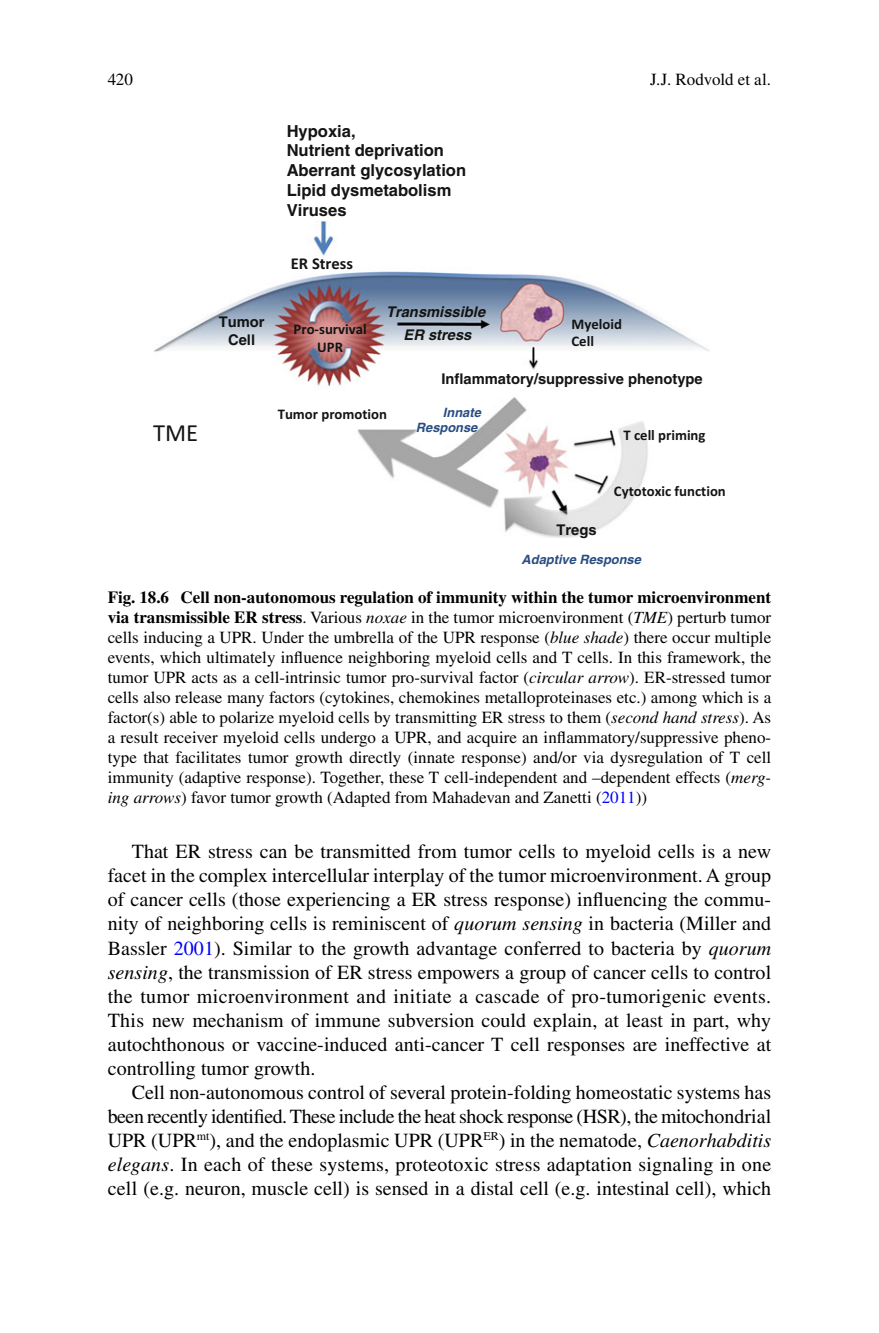
<style>
.page{position:relative;width:879px;height:1333px;background:#fff}
.page>*{position:absolute;margin:0;border:0;box-sizing:border-box;transform-origin:0 0}
.t1{font:24.6px "Kjdsfq Jsbfsf Calibri";color:#131413}
.t2{font:20px/24px "Kbtvpl Kkdfmk Times";color:#000;text-align:justify}
.t3{font:17px/20px "Kbtvpl Kkdfmk Times";color:#000;text-align:justify}
.t4{font:700 17px "Vstcmr Yqmgvb Times";color:#000}
.t5{font:700 16.6px/19.8px "Fjyqjk Nhhcjf Helvetica";color:#131413}
.t6{font:700 16.6px "Ksrqpk Bwjcmw Calibri";color:#131413}
.t7{font:700 14.8px/17.6px "Ksrqpk Bwjcmw Calibri";color:#131413}
.t8{font:700 14.8px/17.6px "Fjyqjk Nhhcjf Helvetica";color:#131413;text-align:center}
.t9{font:italic 700 14.8px/23.2px "Hvmyxc Plsqkw Helvetica";color:#131413;text-align:center}
.t10{font:italic 700 12.8px/15.4px "Hvmyxc Plsqkw Helvetica";color:#284d81;text-align:right}
.s1{font-family:"Vstcmr Yqmgvb Times";font-weight:700}
.s2{font-family:"Tnyvft Xryqsb Times";font-style:italic}
.s3{color:#0000fa}
</style>
<div class="page">
<img style="left:153px;top:221px;width:556px;height:316px">
<p class="t3" style="left:108px;top:71px;width:27px">420</p>
<p class="t1" style="left:153px;top:423px;width:47px">TME</p>
<p class="t5" style="left:287px;top:122px;width:181px">Hypoxia,<br>Nutrient deprivation<br>Aberrant glycosylation<br>Lipid dysmetabolism<br>Viruses</p>
<p class="t3" style="left:650px;top:71px;width:123px">J.J. Rodvold et al.</p>
<p class="t6" style="left:291px;top:257px;width:64px">ER Stress</p>
<p class="t8" style="left:219px;top:314px;width:47px">Tumor<br>Cell</p>
<p class="t7" style="left:294px;top:321px;width:75px;text-align:center">Pro-survival<br>UPR</p>
<p class="t9" style="left:386px;top:300px;width:101px">Transmissible<br>ER stress</p>
<p class="t7" style="left:571px;top:316px;width:52px">Myeloid<br>Cell</p>
<p class="t8" style="left:441px;top:371px;width:263px">Inflammatory/suppressive phenotype</p>
<p class="t7" style="left:278px;top:406px;width:111px">Tumor promotion</p>
<p class="t10" style="left:416px;top:404px;width:66px">Innate<br>Response</p>
<p class="t7" style="left:623px;top:427px;width:84px">T cell priming</p>
<p class="t8" style="left:556px;top:522px;width:42px">Tregs</p>
<p class="t7" style="left:614px;top:484px;width:113px">Cytotoxic function</p>
<p class="t10" style="left:521px;top:552px;width:121px">Adaptive Response</p>
<p class="t4" style="left:108px;top:591px;width:665px">Fig. 18.6 Cell non-autonomous regulation of immunity within the tumor microenvironment</p>
<p class="t3" style="left:108px;top:608px;width:665px"><span class="s1">via transmissible ER stress</span> . Various <span class="s2">noxae</span> in the tumor microenvironment ( <span class="s2">TME</span> ) perturb tumor cells inducing a UPR. Under the umbrella of the UPR response ( <span class="s2">blue shade</span> ) there occur multiple events, which ultimately influence neighboring myeloid cells and T cells. In this framework, the tumor UPR acts as a cell-intrinsic tumor pro-survival factor ( <span class="s2">circular arrow</span> ). ER-stressed tumor cells also release many factors (cytokines, chemokines metalloproteinases etc.) among which is a factor(s) able to polarize myeloid cells by transmitting ER stress to them ( <span class="s2">second hand stress</span> ). As a result receiver myeloid cells undergo a UPR, and acquire an inflammatory/suppressive pheno&shy;type that facilitates tumor growth directly (innate response) and/or via dysregulation of T cell immunity (adaptive response). Together, these T cell-independent and –dependent effects ( <span class="s2">merg&shy;ing arrows</span> ) favor tumor growth (Adapted from Mahadevan and Zanetti ( <span class="s3">2011</span> ))</p>
<p class="t2" style="left:108px;top:841px;width:665px;text-indent:24px">That ER stress can be transmitted from tumor cells to myeloid cells is a new facet in the complex intercellular interplay of the tumor microenvironment. A group of cancer cells (those experiencing a ER stress response) influencing the commu&shy;nity of neighboring cells is reminiscent of <span class="s2">quorum sensing</span> in bacteria (Miller and Bassler <span class="s3">2001</span> ). Similar to the growth advantage conferred to bacteria by <span class="s2">quorum sensing</span> , the transmission of ER stress empowers a group of cancer cells to control the tumor microenvironment and initiate a cascade of pro-tumorigenic events.<br>This new mechanism of immune subversion could explain, at least in part, why autochthonous or vaccine-induced anti-cancer T cell responses are ineffective at controlling tumor growth.</p>
<p class="t2" style="left:108px;top:1081px;width:665px;text-indent:24px">Cell non-autonomous control of several protein-folding homeostatic systems has been recently identified. These include the heat shock response (HSR), the mitochondrial UPR (UPR <sup>mt</sup> ), and the endoplasmic UPR (UPR <sup>ER</sup> ) in the nematode, <span class="s2">Caenorhabditis elegans</span> . In each of these systems, proteotoxic stress adaptation signaling in one cell (e.g. neuron, muscle cell) is sensed in a distal cell (e.g. intestinal cell), which</p>
</div>
